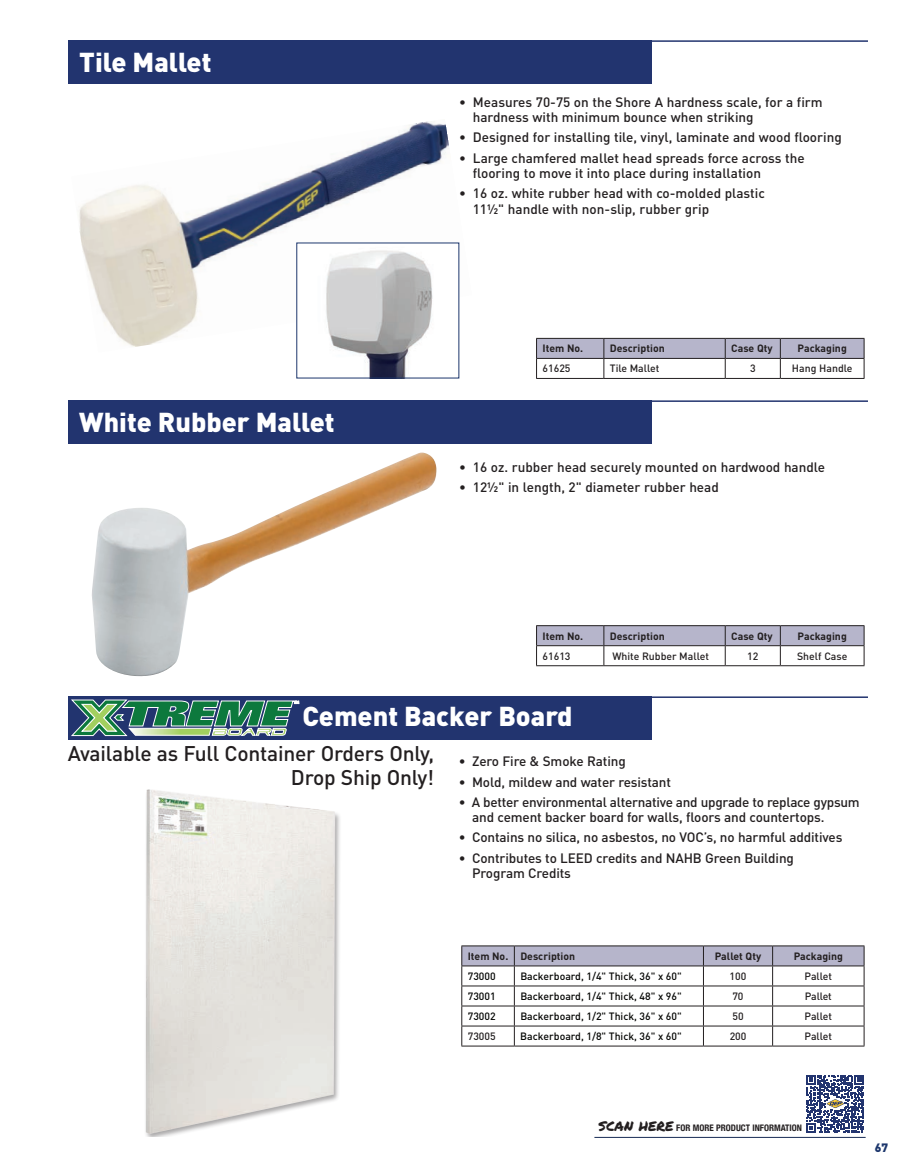
<style>
.page{position:relative;width:905px;height:1175px;background:#fff}
.page>*{position:absolute;margin:0;border:0;box-sizing:border-box;transform-origin:0 0}
.t1{font:900 27px "DIN Pro";color:#fff}
.t2{font:500 21px/24px "DIN Pro";letter-spacing:-.01em;color:#231f20;text-align:right}
.t3{font:500 13.5px/15.5px "DIN Pro";letter-spacing:-.005em;color:#231f20}
.t4{font:900 12px "DIN Pro";color:#1c366c}
.t5{font:500 10.5px "DIN Pro";color:#040503}
.t6{font:700 10.5px "DIN Pro";color:#231f20}
.t7{font:500 10.5px "DIN Pro";color:#231f20}
.t8{font:700 condensed 9px "Helvetica Neue";color:#231f20}
.s1{font-family:"Permanent Marker";font-weight:400;font-stretch:normal;font-size:13.5px}
</style>
<div class="page">
<hr style="left:594px;top:1137px;width:271px;height:1px;background:#172a54">
<svg style="left:806px;top:1075px;width:58px;height:58px"></svg>
<div style="left:68px;top:400px;width:584px;height:43px;background:#22346f"></div>
<hr style="left:68px;top:400px;width:800px;height:2px;background:#22346f">
<img style="left:92px;top:452px;width:345px;height:225px">
<svg style="left:536px;top:625px;width:328px;height:40px"></svg>
<hr style="left:536px;top:665px;width:68px;height:1px;background:#231f20">
<hr style="left:604px;top:665px;width:121px;height:1px;background:#231f20">
<hr style="left:725px;top:665px;width:55px;height:1px;background:#231f20">
<hr style="left:780px;top:665px;width:84px;height:1px;background:#231f20">
<div style="left:68px;top:40px;width:584px;height:44px;background:#22346f"></div>
<hr style="left:68px;top:40px;width:800px;height:2px;background:#22346f">
<img style="left:79px;top:121px;width:381px;height:231px">
<img style="left:298px;top:245px;width:159px;height:131px">
<svg style="left:536px;top:338px;width:328px;height:40px"></svg>
<hr style="left:536px;top:378px;width:68px;height:1px;background:#231f20">
<hr style="left:604px;top:378px;width:121px;height:1px;background:#231f20">
<hr style="left:725px;top:378px;width:55px;height:1px;background:#231f20">
<hr style="left:780px;top:378px;width:84px;height:1px;background:#231f20">
<div style="left:68px;top:696px;width:584px;height:43px;background:#22346f"></div>
<hr style="left:68px;top:696px;width:800px;height:2px;background:#22346f">
<img style="left:145px;top:789px;width:195px;height:347px">
<svg style="left:71px;top:699px;width:228px;height:37px"></svg>
<hr style="left:461px;top:945px;width:53px;height:1px;background:#231f20">
<hr style="left:514px;top:945px;width:189px;height:1px;background:#231f20">
<hr style="left:703px;top:945px;width:69px;height:1px;background:#231f20">
<hr style="left:772px;top:945px;width:92px;height:1px;background:#231f20">
<svg style="left:461px;top:946px;width:403px;height:99px"></svg>
<hr style="left:461px;top:1045px;width:53px;height:1px;background:#231f20">
<hr style="left:514px;top:1045px;width:189px;height:1px;background:#231f20">
<hr style="left:703px;top:1045px;width:69px;height:1px;background:#231f20">
<hr style="left:772px;top:1045px;width:92px;height:1px;background:#231f20">
<h1 class="t1" style="left:79px;top:44px;width:134px">Tile Mallet</h1>
<h1 class="t1" style="left:79px;top:403px;width:257px">White Rubber Mallet</h1>
<p class="t3" style="left:472px;top:93px;width:351px;text-indent:-14px">• Measures 70-75 on the Shore A hardness scale, for a firm hardness with minimum bounce when striking</p>
<p class="t3" style="left:459px;top:129px;width:384px">• Designed for installing tile, vinyl, laminate and wood flooring</p>
<p class="t3" style="left:472px;top:149px;width:333px;text-indent:-14px">• Large chamfered mallet head spreads force across the flooring to move it into place during installation</p>
<p class="t3" style="left:472px;top:185px;width:293px;text-indent:-14px">• 16 oz. white rubber head with co-molded plastic<br>111/2" handle with non-slip, rubber grip</p>
<p class="t6" style="left:542px;top:341px;width:42px">Item No.</p>
<p class="t6" style="left:610px;top:341px;width:56px">Description</p>
<p class="t6" style="left:731px;top:341px;width:43px">Case Qty</p>
<p class="t6" style="left:797px;top:341px;width:51px">Packaging</p>
<p class="t7" style="left:542px;top:361px;width:29px">61625</p>
<p class="t7" style="left:610px;top:361px;width:51px">Tile Mallet</p>
<p class="t7" style="left:750px;top:361px;width:7px">3</p>
<p class="t7" style="left:792px;top:361px;width:62px">Hang Handle</p>
<p class="t3" style="left:459px;top:459px;width:367px">• 16 oz. rubber head securely mounted on hardwood handle</p>
<p class="t3" style="left:459px;top:479px;width:261px">• 121/2" in length, 2" diameter rubber head</p>
<p class="t6" style="left:542px;top:629px;width:42px">Item No.</p>
<p class="t6" style="left:610px;top:629px;width:56px">Description</p>
<p class="t6" style="left:731px;top:629px;width:43px">Case Qty</p>
<p class="t6" style="left:797px;top:629px;width:51px">Packaging</p>
<p class="t7" style="left:542px;top:649px;width:29px">61613</p>
<p class="t7" style="left:612px;top:649px;width:98px">White Rubber Mallet</p>
<p class="t7" style="left:747px;top:649px;width:13px">12</p>
<p class="t7" style="left:797px;top:649px;width:52px">Shelf Case</p>
<h1 class="t1" style="left:302px;top:698px;width:272px">Cement Backer Board</h1>
<h2 class="t2" style="left:68px;top:740px;width:368px">Available as Full Container Orders Only,<br>Drop Ship Only!</h2>
<p class="t3" style="left:458px;top:753px;width:169px">• Zero Fire &amp; Smoke Rating</p>
<p class="t3" style="left:458px;top:773px;width:214px">• Mold, mildew and water resistant</p>
<p class="t3" style="left:472px;top:793px;width:389px;text-indent:-14px">• A better environmental alternative and upgrade to replace gypsum and cement backer board for walls, floors and countertops.</p>
<p class="t3" style="left:458px;top:829px;width:385px">• Contains no silica, no asbestos, no VOC’s, no harmful additives</p>
<p class="t3" style="left:472px;top:849px;width:323px;text-indent:-14px">• Contributes to LEED credits and NAHB Green Building<br>Program Credits</p>
<p class="t6" style="left:468px;top:949px;width:109px">Item No. Description</p>
<p class="t6" style="left:714px;top:949px;width:48px">Pallet Qty</p>
<p class="t6" style="left:793px;top:949px;width:51px">Packaging</p>
<p class="t5" style="left:468px;top:969px;width:29px">73000</p>
<p class="t5" style="left:520px;top:969px;width:163px">Backerboard, 1/4" Thick, 36" x 60"</p>
<p class="t7" style="left:729px;top:969px;width:18px">100</p>
<p class="t7" style="left:804px;top:969px;width:29px">Pallet</p>
<p class="t5" style="left:468px;top:989px;width:29px">73001</p>
<p class="t5" style="left:520px;top:989px;width:163px">Backerboard, 1/4" Thick, 48" x 96"</p>
<p class="t7" style="left:732px;top:989px;width:13px">70</p>
<p class="t7" style="left:804px;top:989px;width:29px">Pallet</p>
<p class="t5" style="left:468px;top:1009px;width:29px">73002</p>
<p class="t5" style="left:520px;top:1009px;width:163px">Backerboard, 1/2" Thick, 36" x 60"</p>
<p class="t7" style="left:732px;top:1009px;width:13px">50</p>
<p class="t7" style="left:804px;top:1009px;width:29px">Pallet</p>
<p class="t7" style="left:468px;top:1029px;width:29px">73005</p>
<p class="t5" style="left:520px;top:1029px;width:163px">Backerboard, 1/8" Thick, 36" x 60"</p>
<p class="t7" style="left:729px;top:1029px;width:18px">200</p>
<p class="t7" style="left:804px;top:1029px;width:29px">Pallet</p>
<p class="t8" style="left:598px;top:1120px;width:205px"><span class="s1">SCAN HERE</span> FOR MORE PRODUCT INFORMATION</p>
<p class="t4" style="left:874px;top:1139px;width:15px">67</p>
</div>
